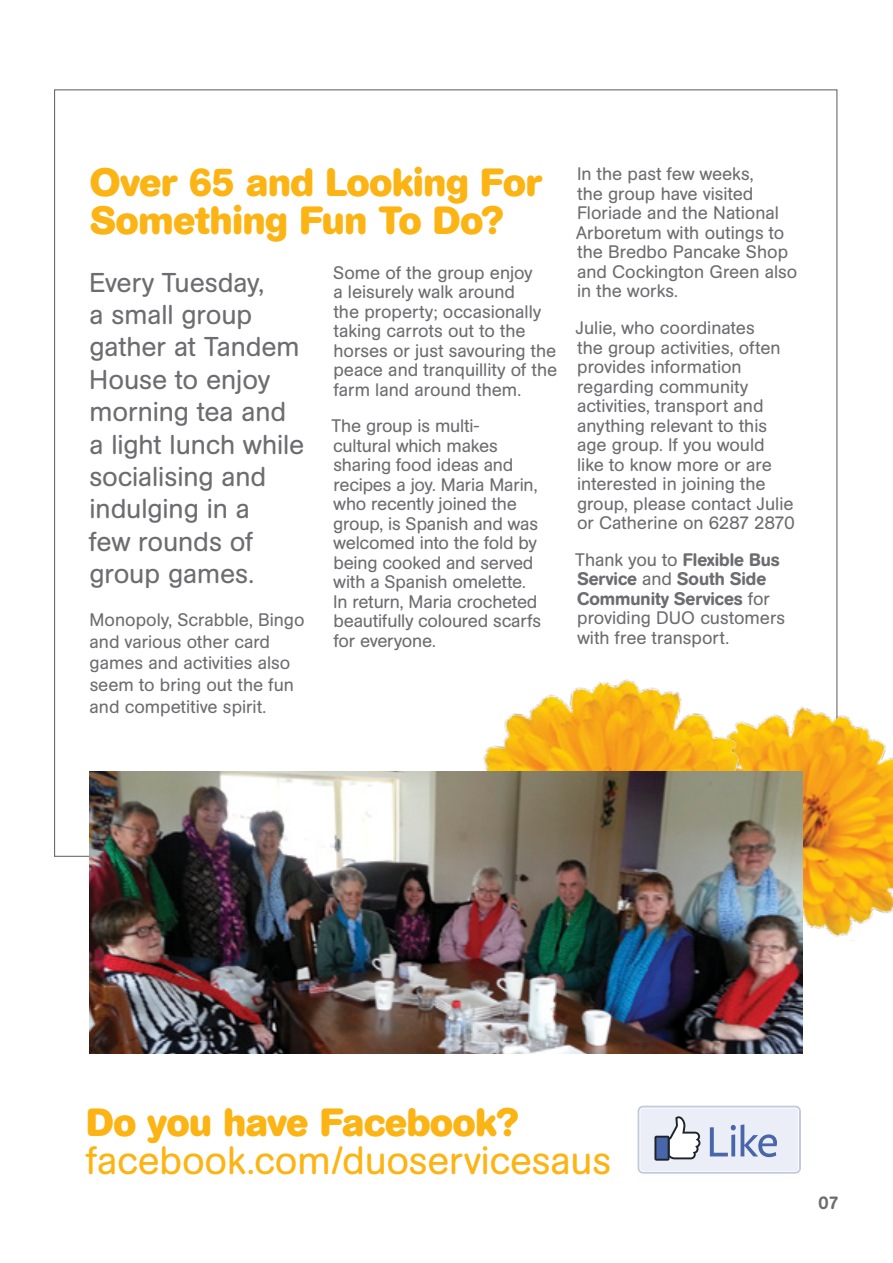
<style>
.page{position:relative;width:893px;height:1263px;background:#fff}
.page>*{position:absolute;margin:0;border:0;box-sizing:border-box;transform-origin:0 0}
.t1{font:39px/37.5px "AG Book Rounded BQ";letter-spacing:-.005em;color:#fcb414}
.t2{font:700 39px/37.5px "AG Book Rounded BQ";letter-spacing:-.005em;color:#fcb414}
.Intro{font:27px/32.4px "AG Book Rounded BQ";letter-spacing:-.005em;color:#6d6d71}
.Body{font:18px/19.5px "AG Book Rounded BQ";color:#6d6d71}
.t3{font:500 18px "AG Book Rounded BQ";color:#6d6d71}
.s1{font-weight:500}
.s2{font-weight:700}
</style>
<div class="page">
<img style="left:837px;top:654px;width:56px;height:287px">
<img style="left:408px;top:577px;width:429px;height:397px">
<img style="left:89px;top:772px;width:713px;height:281px">
<svg style="left:638px;top:1106px;width:163px;height:68px;background:#d5dbe8"></svg>
<h3 class="t2" style="left:90px;top:164px;width:453px">Over 65 and Looking For<br>Something Fun To Do?</h3>
<p class="Intro" style="left:89px;top:266px;width:217px">Every Tuesday,<br>a small group gather at Tandem<br>House to enjoy morning tea and a light lunch while socialising and indulging in a<br>few rounds of group games.</p>
<p class="Body" style="left:90px;top:609px;width:217px;line-height:21.6px">Monopoly, Scrabble, Bingo and various other card games and activities also seem to bring out the fun and competitive spirit.</p>
<h4 class="Body" style="left:333px;top:263px;width:225px">Some of the group enjoy<br>a leisurely walk around<br>the property; occasionally taking carrots out to the horses or just savouring the peace and tranquillity of the farm land around them.</h4>
<h4 class="Body" style="left:331px;top:416px;width:211px">The group is multi&shy;cultural which makes sharing food ideas and recipes a joy. Maria Marin, who recently joined the group, is Spanish and was welcomed into the fold by being cooked and served with a Spanish omelette.<br>In return, Maria crocheted beautifully coloured scarfs for everyone.</h4>
<h4 class="Body" style="left:576px;top:165px;width:223px">In the past few weeks,<br>the group have visited<br>Floriade and the National<br>Arboretum with outings to the Bredbo Pancake Shop and Cockington Green also in the works.</h4>
<h4 class="Body" style="left:576px;top:318px;width:220px">Julie, who coordinates<br>the group activities, often provides information regarding community activities, transport and anything relevant to this age group. If you would<br>like to know more or are interested in joining the group, please contact Julie or Catherine on 6287 2870</h4>
<h4 class="Body" style="left:575px;top:550px;width:211px">Thank you to <span class="s1">Flexible Bus<br>Service</span> and <span class="s1">South Side<br>Community Services</span> for providing DUO customers with free transport.</h4>
<h3 class="t1" style="left:86px;top:1104px;width:526px"><span class="s2">Do you have Facebook? </span>facebook.com/duoservicesaus</h3>
<p class="t3" style="left:819px;top:1192px;width:22px">07</p>
</div>
